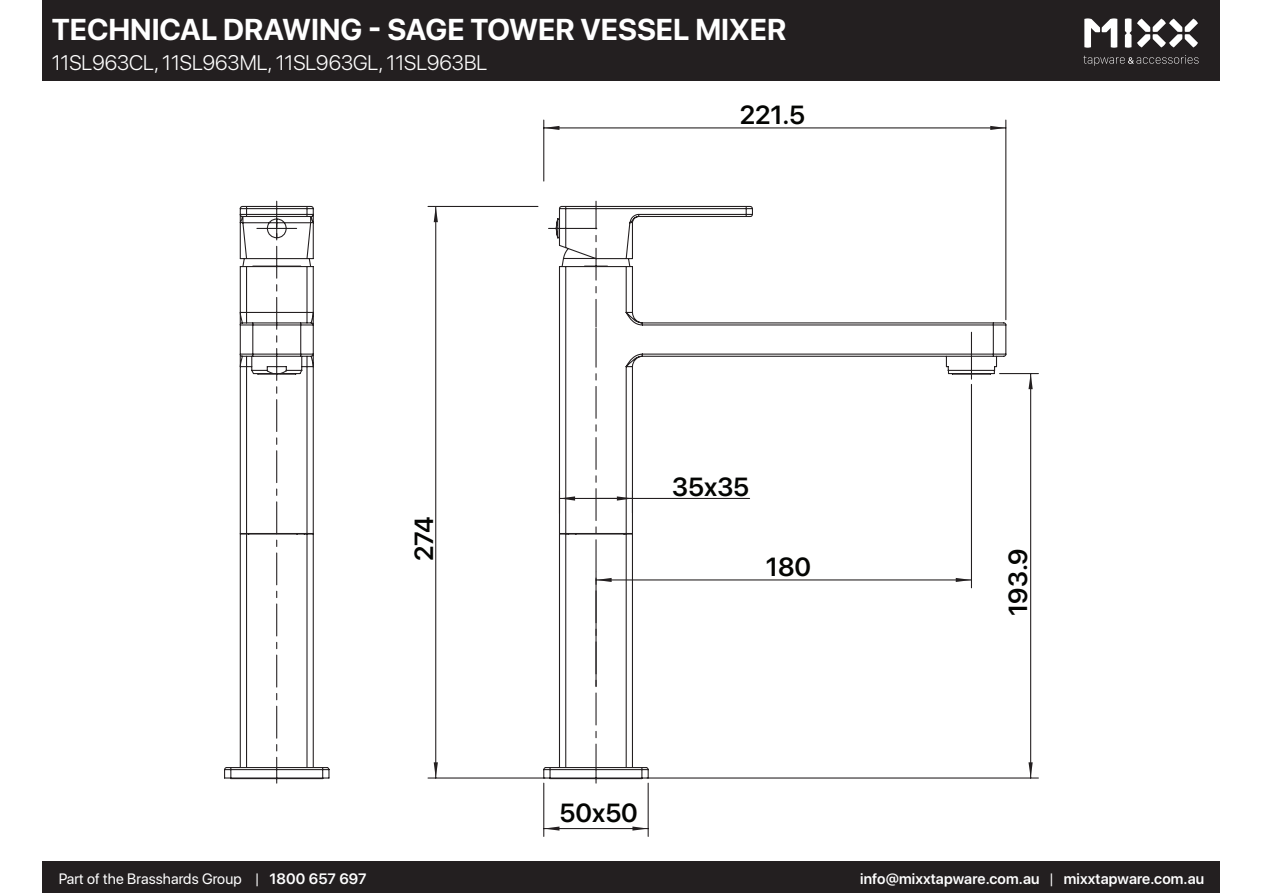
<style>
.page{position:relative;width:1263px;height:893px;background:#fff}
.page>*{position:absolute;margin:0;border:0;box-sizing:border-box;transform-origin:0 0}
.t1{font:700 30px "SF Pro Display";color:#fff}
.t2{font:600 26.1px "SF Pro Display";color:#040503}
.t3{font:300 21px "SF Pro Display";color:#fff}
.t4{font:600 15px "SF Pro Display";letter-spacing:.01em;color:#fff}
.t5{font:15px "SF Pro Display";letter-spacing:.01em;color:#fff}
.s1{font-weight:600}
.s2{font-weight:400}
</style>
<div class="page">
<div style="left:43px;top:0;width:1177px;height:81px;background:#231f20"></div>
<div style="left:43px;top:862px;width:1177px;height:31px;background:#231f20"></div>
<svg style="left:1084px;top:18px;width:33px;height:30px"></svg>
<svg style="left:1137px;top:19px;width:61px;height:29px"></svg>
<svg style="left:1083px;top:55px;width:115px;height:11px"></svg>
<svg style="left:1125px;top:18px;width:6px;height:30px"></svg>
<hr style="left:1030px;top:374px;width:1px;height:404px;background:#231f20">
<hr style="left:999px;top:373px;width:39px;height:1px;background:#231f20">
<hr style="left:647px;top:777px;width:391px;height:1px;background:#231f20">
<svg style="left:1028px;top:762px;width:5px;height:16px"></svg>
<svg style="left:1028px;top:374px;width:5px;height:15px"></svg>
<hr style="left:544px;top:828px;width:104px;height:1px;background:#231f20">
<hr style="left:648px;top:783px;width:1px;height:53px;background:#231f20">
<hr style="left:543px;top:783px;width:1px;height:53px;background:#231f20">
<svg style="left:544px;top:826px;width:15px;height:5px"></svg>
<svg style="left:632px;top:826px;width:16px;height:5px"></svg>
<hr style="left:544px;top:127px;width:462px;height:1px;background:#231f20">
<hr style="left:543px;top:120px;width:1px;height:61px;background:#231f20">
<hr style="left:1005px;top:120px;width:1px;height:200px;background:#231f20">
<svg style="left:990px;top:126px;width:16px;height:4px"></svg>
<svg style="left:544px;top:126px;width:15px;height:4px"></svg>
<svg style="left:224px;top:200px;width:783px;height:584px"></svg>
<p class="t1" style="left:52px;top:8px;width:736px">TECHNICAL DRAWING - SAGE TOWER VESSEL MIXER</p>
<p class="t3" style="left:52px;top:48px;width:437px">11SL963CL, 11SL963ML, 11SL963GL, 11SL963BL</p>
<h2 class="t2" style="left:740px;top:96px;width:67px">221.5</h2>
<h2 class="t2" style="left:405px;top:561px;width:46px;rotate:-90deg">274</h2>
<h2 class="t2" style="left:672px;top:468px;width:78px">35x35</h2>
<h2 class="t2" style="left:766px;top:548px;width:47px">180</h2>
<h2 class="t2" style="left:560px;top:794px;width:80px">50x50</h2>
<h2 class="t2" style="left:999px;top:616px;width:69px;rotate:-90deg">193.9</h2>
<p class="t5" style="left:59px;top:868px;width:309px">Part of the Brasshards Group | <span class="s1">1800 657 697</span></p>
<p class="t4" style="left:860px;top:868px;width:346px">info@mixxtapware.com.au <span class="s2">|</span> mixxtapware.com.au</p>
</div>
